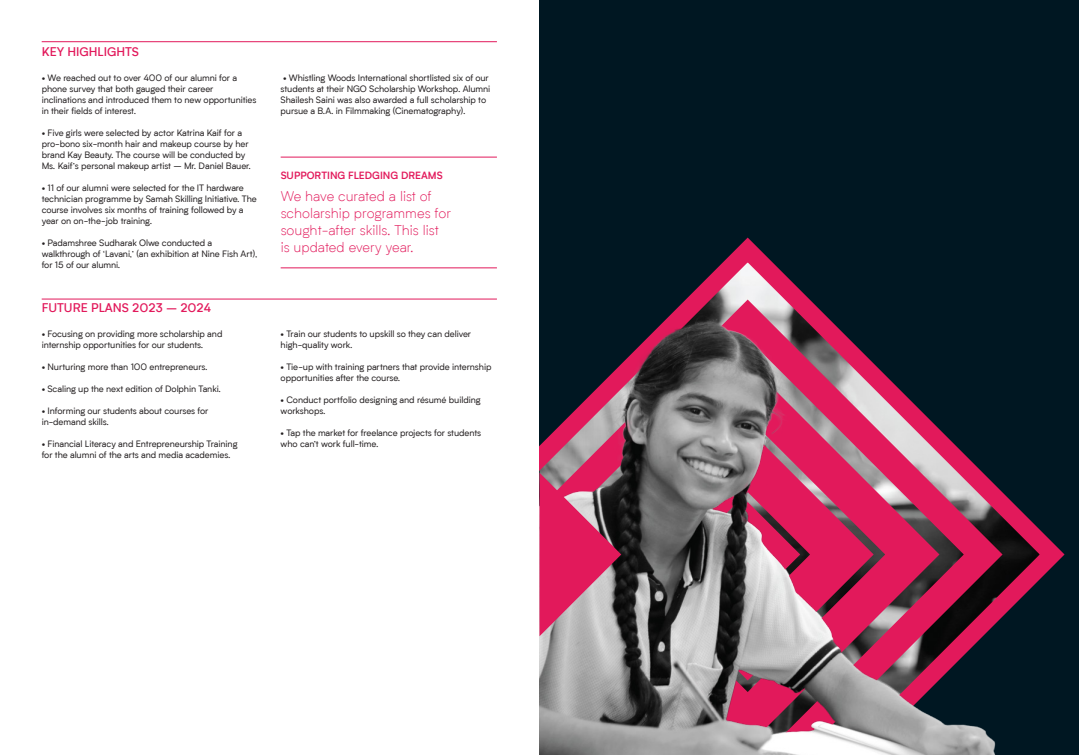
<style>
.page{position:relative;width:1079px;height:755px;background:#fff}
.page>*{position:absolute;margin:0;border:0;box-sizing:border-box;transform-origin:0 0}
.t1{font:300 14px/17px "Biotif";color:#e2195b}
.t2{font:500 12px "Biotif";color:#e2195b}
.t3{font:600 10px "Biotif";color:#e2195b}
.t4{font:9px/11px "Biotif";letter-spacing:-.01em;color:#231f20}
</style>
<div class="page">
<div style="left:539px;top:0;width:539px;height:754px;background:#001722"></div>
<hr style="left:42px;top:299px;width:455px;height:1px;background:#e2195b">
<hr style="left:42px;top:41px;width:455px;height:1px;background:#e2195b">
<hr style="left:280px;top:157px;width:217px;height:1px;background:#e2195b">
<hr style="left:280px;top:267px;width:217px;height:1px;background:#e2195b">
<img style="left:539px;top:257px;width:526px;height:497px">
<svg style="left:539px;top:472px;width:82px;height:164px;background:#bc4c71"></svg>
<h2 class="t2" style="left:42px;top:43px;width:99px">KEY HIGHLIGHTS</h2>
<p class="t4" style="left:42px;top:72px;width:216px">• We reached out to over 400 of our alumni for a phone survey that both gauged their career inclinations and introduced them to new opportunities in their fields of interest.</p>
<p class="t4" style="left:42px;top:127px;width:211px">• Five girls were selected by actor Katrina Kaif for a pro-bono six-month hair and makeup course by her brand Kay Beauty. The course will be conducted by Ms. Kaif’s personal makeup artist – Mr. Daniel Bauer.</p>
<p class="t4" style="left:42px;top:182px;width:217px">• 11 of our alumni were selected for the IT hardware technician programme by Samah Skilling Initiative. The course involves six months of training followed by a year on on-the-job training.</p>
<p class="t4" style="left:42px;top:236px;width:217px">• Padamshree Sudharak Olwe conducted a walkthrough of ‘Lavani,’ (an exhibition at Nine Fish Art), for 15 of our alumni.</p>
<h2 class="t2" style="left:42px;top:299px;width:171px">FUTURE PLANS 2023 – 2024</h2>
<p class="t4" style="left:42px;top:328px;width:182px">• Focusing on providing more scholarship and internship opportunities for our students.</p>
<p class="t4" style="left:42px;top:361px;width:167px">• Nurturing more than 100 entrepreneurs.</p>
<p class="t4" style="left:42px;top:383px;width:181px">• Scaling up the next edition of Dolphin Tanki.</p>
<p class="t4" style="left:42px;top:405px;width:168px">• Informing our students about courses for in-demand skills.</p>
<p class="t4" style="left:42px;top:438px;width:197px">• Financial Literacy and Entrepreneurship Training for the alumni of the arts and media academies.</p>
<p class="t4" style="left:280px;top:71px;width:211px">• Whistling Woods International shortlisted six of our students at their NGO Scholarship Workshop. Alumni Shailesh Saini was also awarded a full scholarship to pursue a B.A. in Filmmaking (Cinematography).</p>
<p class="t3" style="left:280px;top:168px;width:163px">SUPPORTING FLEDGING DREAMS</p>
<h1 class="t1" style="left:280px;top:187px;width:172px">We have curated a list of scholarship programmes for sought-after skills. This list is updated every year.</h1>
<p class="t4" style="left:280px;top:328px;width:192px">• Train our students to upskill so they can deliver high-quality work.</p>
<p class="t4" style="left:280px;top:361px;width:212px">• Tie-up with training partners that provide internship opportunities after the course.</p>
<p class="t4" style="left:280px;top:394px;width:201px">• Conduct portfolio designing and résumé building workshops.</p>
<p class="t4" style="left:280px;top:427px;width:202px">• Tap the market for freelance projects for students who can’t work full-time.</p>
</div>
